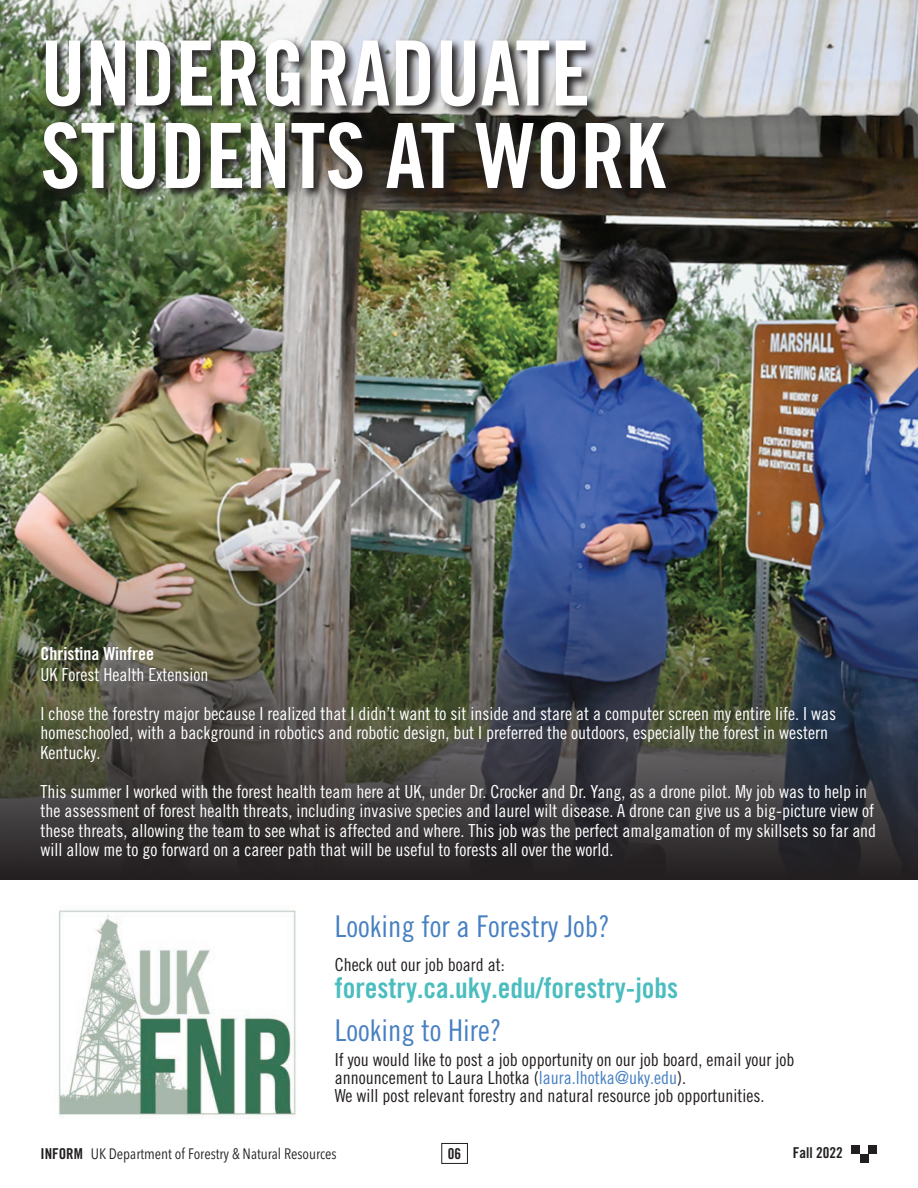
<style>
.page{position:relative;width:918px;height:1188px;background:#fff}
.page>*{position:absolute;margin:0;border:0;box-sizing:border-box;transform-origin:0 0}
.t1{font:90px "Trade Gothic LT Pro Bd Cn 20";color:#fff}
.Article_Title{font:30px "Trade Gothic LT Pro Cn 18";color:#4780c2}
.Main_Text{font:28.5px "Trade Gothic LT Pro Bd Cn 20";color:#4cbdbf}
.t2{font:18px/19.5px "Trade Gothic LT Pro Cn 18";color:#fff}
.Main_Text-2{font:18px/18px "Trade Gothic LT Pro Cn 18";color:#231f20}
.t3{font:condensed 15px "Avenir Next LT Pro";color:#231f20}
.t4{font:15px "Trade Gothic LT Pro Bd Cn 20";color:#231f20}
.s1{font-family:"Trade Gothic LT Pro Bd Cn 20"}
.s2{color:#4780c2}
.s3{font-family:"Trade Gothic LT Pro Bd Cn 20";font-stretch:normal}
</style>
<div class="page">
<svg style="left:441px;top:1143px;width:27px;height:21px"></svg>
<div style="left:860px;top:1155px;width:8px;height:8px;background:#231f20"></div>
<div style="left:869px;top:1145px;width:8px;height:9px;background:#231f20"></div>
<div style="left:851px;top:1145px;width:9px;height:9px;background:#231f20"></div>
<img style="left:0;top:0;width:918px;height:879px">
<img style="left:0;top:523px;width:917px;height:356px">
<img style="left:58px;top:910px;width:238px;height:207px">
<img style="left:41px;top:37px;width:637px;height:164px">
<p class="t1" style="left:40px;top:19px;width:551px">UNDERGRADUATE</p>
<p class="t1" style="left:40px;top:101px;width:626px">STUDENTS AT WORK</p>
<p class="t2" style="left:40px;top:643px;width:169px;line-height:21px"><span class="s1">Christina Winfree<br></span>UK Forest Health Extension</p>
<p class="t2" style="left:40px;top:703px;width:797px">I chose the forestry major because I realized that I didn’t want to sit inside and stare at a computer screen my entire life. I was homeschooled, with a background in robotics and robotic design, but I preferred the outdoors, especially the forest in western<br>Kentucky.</p>
<p class="t2" style="left:40px;top:781px;width:837px">This summer I worked with the forest health team here at UK, under Dr. Crocker and Dr. Yang, as a drone pilot. My job was to help in the assessment of forest health threats, including invasive species and laurel wilt disease. A drone can give us a big-picture view of these threats, allowing the team to see what is affected and where. This job was the perfect amalgamation of my skillsets so far and will allow me to go forward on a career path that will be useful to forests all over the world.</p>
<p class="Article_Title" style="left:335px;top:909px;width:276px">Looking for a Forestry Job?</p>
<p class="Main_Text-2" style="left:335px;top:955px;width:171px">Check out our job board at:</p>
<p class="Main_Text" style="left:335px;top:971px;width:345px">forestry.ca.uky.edu/forestry-jobs</p>
<p class="Article_Title" style="left:335px;top:1013px;width:168px">Looking to Hire?</p>
<p class="Main_Text-2" style="left:335px;top:1051px;width:461px">If you would like to post a job opportunity on our job board, email your job announcement to Laura Lhotka (<span class="s2">laura.lhotka@uky.edu</span>).<br>We will post relevant forestry and natural resource job opportunities.</p>
<p class="t3" style="left:40px;top:1145px;width:298px"><span class="s3">INFORM</span> UK Department of Forestry &amp; Natural Resources</p>
<p class="t4" style="left:448px;top:1144px;width:15px">06</p>
<p class="t4" style="left:793px;top:1144px;width:51px">Fall 2022</p>
</div>
